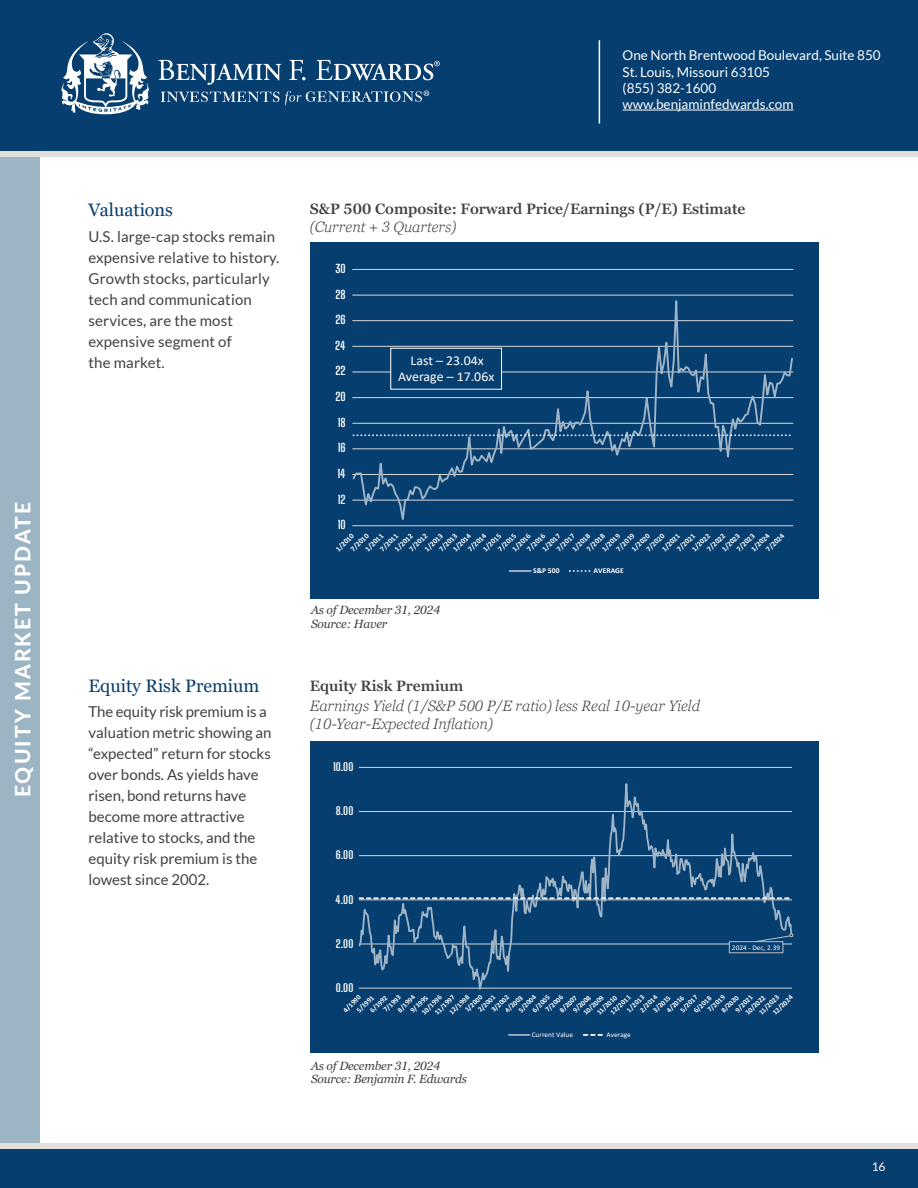
<style>
.page{position:relative;width:918px;height:1188px;background:#fff}
.page>*{position:absolute;margin:0;border:0;box-sizing:border-box;transform-origin:0 0}
.t1{font:800 21px "Lato";letter-spacing:.1em;color:#fff}
.t2{font:18px "Georgia Pro";color:#063e6f}
.t3{font:15px/21px "Lato";color:#414042}
.t4{font:italic 300 15px/18px "Georgia Pro";color:#414042}
.t5{font:600 15px "Georgia Pro";color:#414042}
.t6{font:13.5px/16.2px "Lato";color:#fff}
.t7{font:13.5px/16.2px "Calibri";color:#fff;text-align:center}
.t8{font:italic 12px/13.5px "Georgia Pro";letter-spacing:-.015em;color:#414042}
.t9{font:12px "Lato";color:#fff}
.t10{font:700 11.55px "Big Shoulders Display";color:#fff}
.t11{font:700 10.95px "Big Shoulders Display";color:#fff;scale:1.04 1}
.t12{font:700 7.5px "Calibri";color:#fff}
.t13{font:700 7.2px/10.4px "Calibri";color:#fff}
.t14{font:7.05px "Calibri";color:#fff;scale:1.04 1}
</style>
<div class="page">
<div style="left:310px;top:242px;width:509px;height:356px;background:#063e6f"></div>
<svg style="left:352px;top:269px;width:442px;height:257px"></svg>
<svg style="left:354px;top:434px;width:438px;height:2px"></svg>
<hr style="left:510px;top:570px;width:21px;height:2px;background:#9eb4c7">
<svg style="left:570px;top:570px;width:21px;height:2px"></svg>
<div style="left:391px;top:348px;width:111px;height:41px;background:#063e6f"></div>
<div style="left:310px;top:741px;width:508px;height:311px;background:#063e6f"></div>
<svg style="left:359px;top:767px;width:434px;height:223px"></svg>
<svg style="left:359px;top:897px;width:434px;height:3px"></svg>
<hr style="left:509px;top:1034px;width:20px;height:2px;background:#9eb4c7">
<svg style="left:584px;top:1034px;width:19px;height:2px"></svg>
<svg style="left:729px;top:933px;width:64px;height:20px"></svg>
<div style="left:0;top:155px;width:40px;height:993px;background:#9bb5c4"></div>
<div style="left:0;top:0;width:918px;height:151px;background:#063e6f"></div>
<hr style="left:623px;top:110px;width:170px;height:1px;background:#fff">
<hr style="left:599px;top:40px;width:1px;height:83px;background:#fff">
<div style="left:0;top:1148px;width:918px;height:40px;background:#063e6f"></div>
<div style="left:0;top:1144px;width:918px;height:5px;background:#e1e0db"></div>
<div style="left:0;top:151px;width:918px;height:5px;background:#e1e0db"></div>
<svg style="left:62px;top:33px;width:87px;height:81px"></svg>
<svg style="left:161px;top:92px;width:118px;height:10px"></svg>
<svg style="left:158px;top:60px;width:123px;height:25px"></svg>
<svg style="left:289px;top:60px;width:17px;height:20px"></svg>
<svg style="left:316px;top:60px;width:124px;height:20px"></svg>
<svg style="left:285px;top:91px;width:144px;height:15px"></svg>
<h1 class="t1" style="left:7px;top:797px;width:297px;rotate:-90deg">EQUITY MARKET UPDATE</h1>
<p class="t6" style="left:623px;top:47px;width:260px">One North Brentwood Boulevard, Suite 850<br>St. Louis, Missouri 63105<br>(855) 382-1600 www.benjaminfedwards.com</p>
<p class="t2" style="left:89px;top:200px;width:86px">Valuations</p>
<p class="t3" style="left:89px;top:226px;width:192px">U.S. large-cap stocks remain expensive relative to history.<br>Growth stocks, particularly tech and communication services, are the most expensive segment of<br>the market.</p>
<p class="t2" style="left:89px;top:675px;width:172px">Equity Risk Premium</p>
<p class="t3" style="left:89px;top:701px;width:184px">The equity risk premium is a valuation metric showing an “expected” return for stocks over bonds. As yields have risen, bond returns have become more attractive relative to stocks, and the equity risk premium is the lowest since 2002.</p>
<p class="t5" style="left:310px;top:200px;width:437px">S&amp;P 500 Composite: Forward Price/Earnings (P/E) Estimate</p>
<p class="t4" style="left:310px;top:218px;width:148px">(Current + 3 Quarters)</p>
<p class="t10" style="left:335px;top:261px;width:12px">30</p>
<p class="t10" style="left:335px;top:286px;width:12px">28</p>
<p class="t10" style="left:335px;top:312px;width:12px">26</p>
<p class="t10" style="left:335px;top:338px;width:12px">24</p>
<p class="t10" style="left:335px;top:363px;width:12px">22</p>
<p class="t10" style="left:335px;top:389px;width:12px">20</p>
<p class="t10" style="left:338px;top:414px;width:9px">18</p>
<p class="t10" style="left:338px;top:440px;width:10px">16</p>
<p class="t10" style="left:337px;top:466px;width:10px">14</p>
<p class="t10" style="left:338px;top:491px;width:10px">12</p>
<p class="t10" style="left:338px;top:517px;width:10px">10</p>
<p class="t7" style="left:398px;top:352px;width:98px">Last – 23.04x<br>Average – 17.06x</p>
<p class="t12" style="left:614px;top:546px;width:24px;rotate:-44deg">7/2019</p>
<p class="t12" style="left:333px;top:546px;width:24px;rotate:-44deg">1/2010</p>
<p class="t12" style="left:450px;top:546px;width:24px;rotate:-44deg">1/2014</p>
<p class="t12" style="left:392px;top:546px;width:24px;rotate:-44deg">1/2012</p>
<p class="t12" style="left:422px;top:546px;width:24px;rotate:-44deg">1/2013</p>
<p class="t12" style="left:348px;top:546px;width:24px;rotate:-44deg">7/2010</p>
<p class="t12" style="left:465px;top:546px;width:24px;rotate:-44deg">7/2014</p>
<p class="t12" style="left:749px;top:546px;width:24px;rotate:-44deg">1/2024</p>
<p class="t12" style="left:764px;top:546px;width:24px;rotate:-44deg">7/2024</p>
<p class="t12" style="left:510px;top:546px;width:24px;rotate:-44deg">1/2016</p>
<p class="t12" style="left:525px;top:546px;width:24px;rotate:-44deg">7/2016</p>
<p class="t12" style="left:570px;top:546px;width:24px;rotate:-44deg">1/2018</p>
<p class="t12" style="left:629px;top:546px;width:24px;rotate:-44deg">1/2020</p>
<p class="t12" style="left:644px;top:546px;width:24px;rotate:-44deg">7/2020</p>
<p class="t12" style="left:584px;top:546px;width:24px;rotate:-44deg">7/2018</p>
<p class="t12" style="left:363px;top:546px;width:24px;rotate:-44deg">1/2011</p>
<p class="t12" style="left:599px;top:546px;width:24px;rotate:-44deg">1/2019</p>
<p class="t12" style="left:407px;top:546px;width:24px;rotate:-44deg">7/2012</p>
<p class="t12" style="left:689px;top:546px;width:24px;rotate:-44deg">1/2022</p>
<p class="t12" style="left:704px;top:546px;width:24px;rotate:-44deg">7/2022</p>
<p class="t12" style="left:437px;top:546px;width:24px;rotate:-44deg">7/2013</p>
<p class="t12" style="left:719px;top:546px;width:24px;rotate:-44deg">1/2023</p>
<p class="t12" style="left:734px;top:546px;width:24px;rotate:-44deg">7/2023</p>
<p class="t12" style="left:540px;top:546px;width:24px;rotate:-44deg">1/2017</p>
<p class="t12" style="left:554px;top:546px;width:24px;rotate:-44deg">7/2017</p>
<p class="t12" style="left:378px;top:546px;width:24px;rotate:-44deg">7/2011</p>
<p class="t12" style="left:659px;top:546px;width:24px;rotate:-44deg">1/2021</p>
<p class="t12" style="left:674px;top:546px;width:24px;rotate:-44deg">7/2021</p>
<p class="t12" style="left:480px;top:546px;width:24px;rotate:-44deg">1/2015</p>
<p class="t12" style="left:495px;top:546px;width:24px;rotate:-44deg">7/2015</p>
<p class="t8" style="left:311px;top:604px;width:131px">As of December 31, 2024<br>Source: Haver</p>
<p class="t12" style="left:533px;top:565px;width:28px">S&amp;P 500</p>
<p class="t12" style="left:594px;top:565px;width:32px">AVERAGE</p>
<p class="t5" style="left:310px;top:677px;width:155px">Equity Risk Premium</p>
<p class="t4" style="left:310px;top:697px;width:392px">Earnings Yield (1/S&amp;P 500 P/E ratio) less Real 10-year Yield (10-Year-Expected Inflation)</p>
<p class="t11" style="left:333px;top:760px;width:21px">10.00</p>
<p class="t11" style="left:336px;top:804px;width:18px">8.00</p>
<p class="t11" style="left:336px;top:848px;width:18px">6.00</p>
<p class="t11" style="left:335px;top:892px;width:19px">4.00</p>
<p class="t11" style="left:336px;top:936px;width:18px">2.00</p>
<p class="t11" style="left:336px;top:980px;width:18px">0.00</p>
<p class="t14" style="left:732px;top:942px;width:48px">2024 - Dec, 2.39</p>
<p class="t13" style="left:462px;top:1007px;width:23px;rotate:-44deg">1/2000</p>
<p class="t13" style="left:550px;top:1000px;width:23px;text-indent:-10px;rotate:-44deg">7/2006<br>8/2007</p>
<p class="t13" style="left:447px;top:1009px;width:27px;rotate:-44deg">12/1998</p>
<p class="t13" style="left:489px;top:1007px;width:23px;rotate:-44deg">3/2002</p>
<p class="t13" style="left:381px;top:1007px;width:23px;rotate:-44deg">7/1993</p>
<p class="t13" style="left:699px;top:1001px;width:23px;line-height:8.9px;text-indent:-11px;rotate:-44deg">6/2018<br>7/2019</p>
<p class="t13" style="left:608px;top:1009px;width:27px;rotate:-44deg">12/2011</p>
<p class="t13" style="left:624px;top:1007px;width:23px;rotate:-44deg">1/2013</p>
<p class="t13" style="left:756px;top:1010px;width:27px;rotate:-44deg">11/2023</p>
<p class="t13" style="left:419px;top:1010px;width:27px;rotate:-44deg">10/1996</p>
<p class="t13" style="left:516px;top:1007px;width:23px;rotate:-44deg">5/2004</p>
<p class="t13" style="left:475px;top:1007px;width:23px;rotate:-44deg">2/2001</p>
<p class="t13" style="left:678px;top:1007px;width:23px;rotate:-44deg">5/2017</p>
<p class="t13" style="left:637px;top:1007px;width:23px;rotate:-44deg">2/2014</p>
<p class="t13" style="left:341px;top:1007px;width:23px;rotate:-44deg">4/1990</p>
<p class="t13" style="left:395px;top:1007px;width:23px;rotate:-44deg">8/1994</p>
<p class="t13" style="left:770px;top:1010px;width:27px;rotate:-44deg">12/2024</p>
<p class="t13" style="left:726px;top:1000px;width:23px;line-height:9.6px;text-indent:-10px;rotate:-44deg">8/2020<br>9/2021</p>
<p class="t13" style="left:594px;top:1010px;width:27px;rotate:-44deg">11/2010</p>
<p class="t13" style="left:432px;top:1010px;width:27px;rotate:-44deg">11/1997</p>
<p class="t13" style="left:571px;top:1007px;width:23px;rotate:-44deg">9/2008</p>
<p class="t13" style="left:530px;top:1007px;width:23px;rotate:-44deg">6/2005</p>
<p class="t13" style="left:581px;top:1010px;width:27px;rotate:-44deg">10/2009</p>
<p class="t13" style="left:368px;top:1007px;width:23px;rotate:-44deg">6/1992</p>
<p class="t13" style="left:503px;top:1007px;width:23px;rotate:-44deg">4/2003</p>
<p class="t13" style="left:743px;top:1010px;width:27px;rotate:-44deg">10/2022</p>
<p class="t13" style="left:354px;top:1007px;width:23px;rotate:-44deg">5/1991</p>
<p class="t13" style="left:664px;top:1007px;width:23px;rotate:-44deg">4/2016</p>
<p class="t13" style="left:651px;top:1007px;width:23px;rotate:-44deg">3/2015</p>
<p class="t13" style="left:408px;top:1008px;width:23px;rotate:-44deg">9/1995</p>
<p class="t8" style="left:311px;top:1060px;width:158px">As of December 31, 2024<br>Source: Benjamin F. Edwards</p>
<p class="t14" style="left:532px;top:1030px;width:41px">Current Value</p>
<p class="t14" style="left:607px;top:1030px;width:25px">Average</p>
<p class="t9" style="left:872px;top:1160px;width:15px">16</p>
</div>
